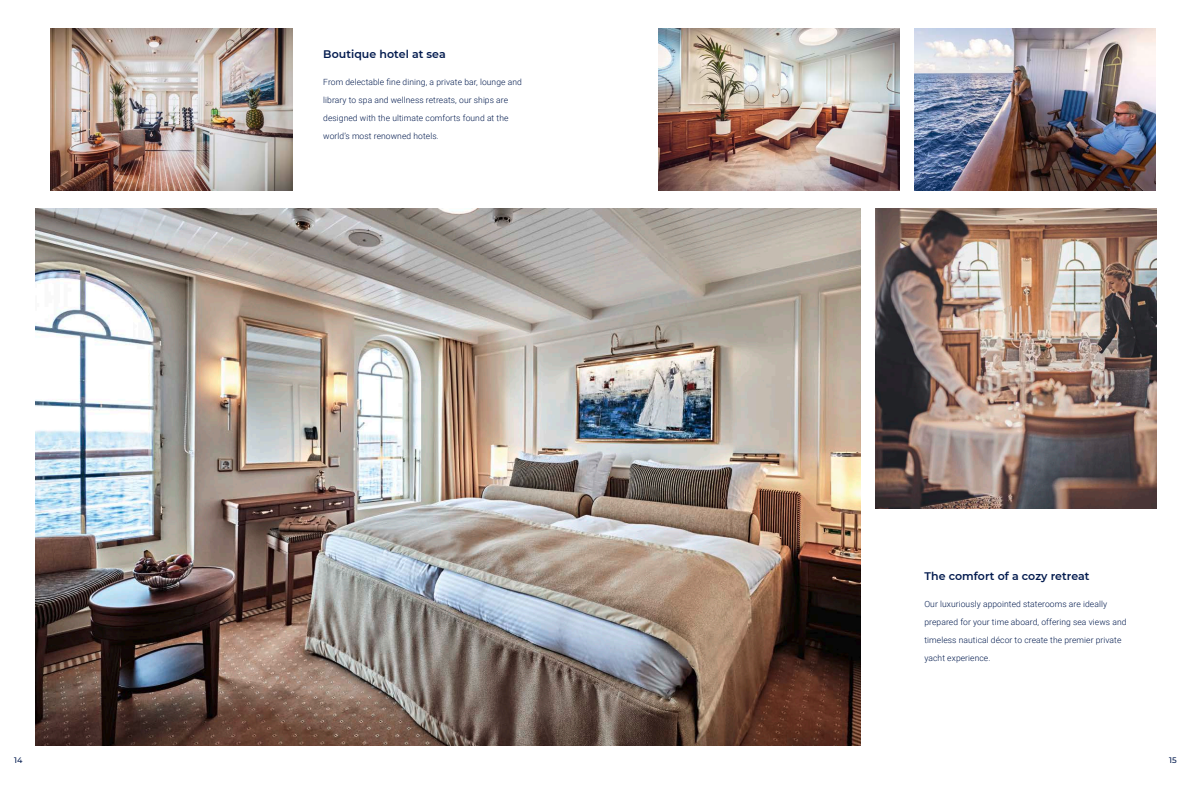
<style>
.page{position:relative;width:1191px;height:791px;background:#fff}
.page>*{position:absolute;margin:0;border:0;box-sizing:border-box;transform-origin:0 0}
.t1{font:600 11px "Montserrat";letter-spacing:.005em;color:#021a4e}
.t2{font:300 8.5px/18px "Roboto";letter-spacing:.01em;color:#021a4e}
.t3{font:500 8px "Montserrat";color:#021a4e}
</style>
<div class="page">
<img style="left:35px;top:208px;width:825px;height:537px">
<img style="left:51px;top:28px;width:242px;height:162px">
<img style="left:875px;top:208px;width:281px;height:300px">
<img style="left:658px;top:28px;width:241px;height:162px">
<img style="left:915px;top:28px;width:240px;height:162px">
<p class="t1" style="left:323px;top:47px;width:124px">Boutique hotel at sea</p>
<p class="t2" style="left:323px;top:73px;width:200px">From delectable fine dining, a private bar, lounge and library to spa and wellness retreats, our ships are designed with the ultimate comforts found at the world’s most renowned hotels.</p>
<p class="t1" style="left:924px;top:569px;width:167px">The comfort of a cozy retreat</p>
<p class="t2" style="left:924px;top:595px;width:204px">Our luxuriously appointed staterooms are ideally prepared for your time aboard, offering sea views and timeless nautical décor to create the premier private yacht experience.</p>
<p class="t3" style="left:14px;top:755px;width:10px">14</p>
<p class="t3" style="left:1169px;top:755px;width:9px">15</p>
</div>
